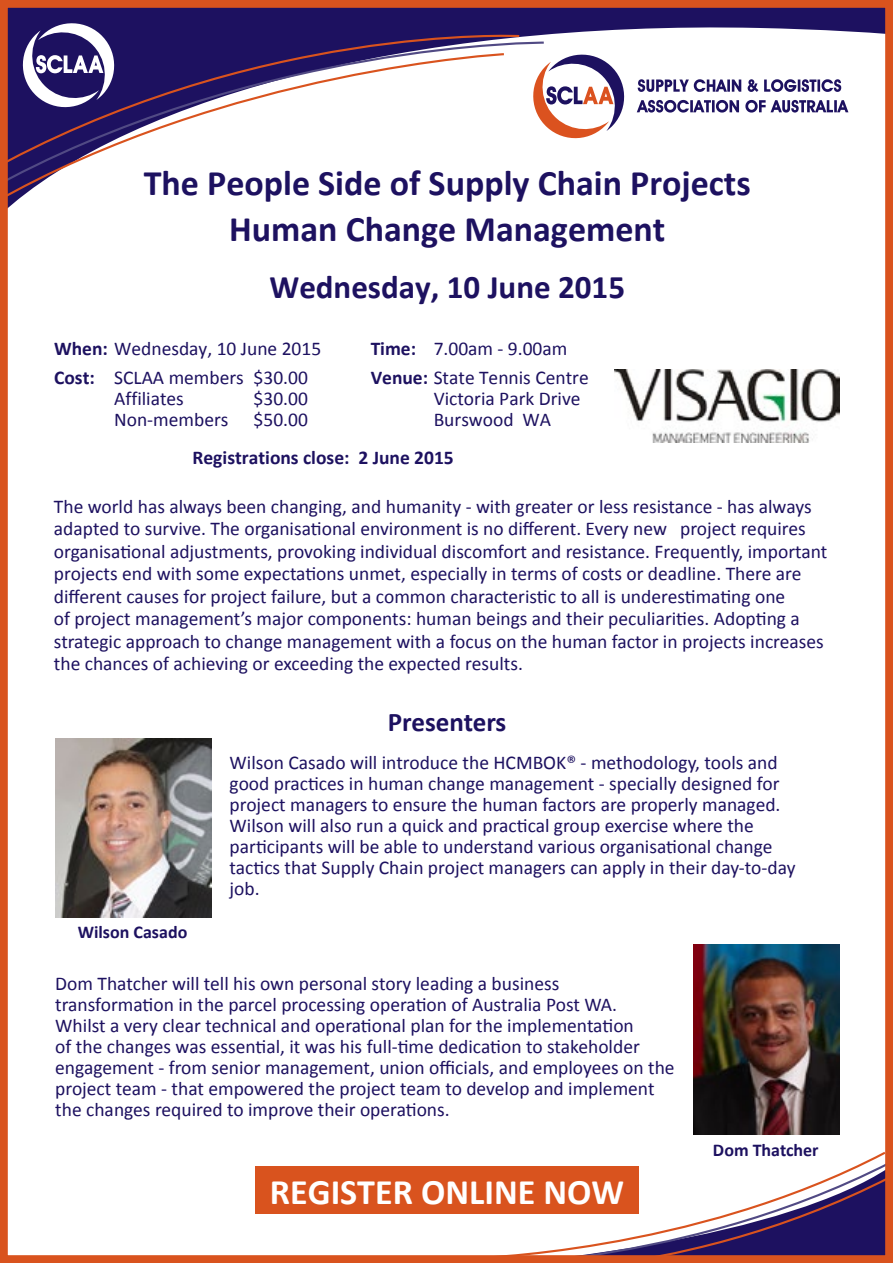
<style>
.page{position:relative;width:893px;height:1263px;background:#fff}
.page>*{position:absolute;margin:0;border:0;box-sizing:border-box;transform-origin:0 0}
.t1{font:700 36px/46.2px "Calibri";color:#1d1160;text-align:center}
.t2{font:700 36px "Calibri";color:#fff}
.t3{font:700 33px "Calibri";color:#1d1160}
.t4{font:700 27px "Calibri";color:#1d1160}
.t5{font:19.5px/21px "Calibri";color:#1d1160}
.t6{font:700 19.5px "Calibri";color:#1d1160}
.t7{font:700 18px "Calibri";color:#1d1160}
.s1{font-weight:700}
</style>
<div class="page">
<svg style="left:9px;top:9px;width:875px;height:130px"></svg>
<svg style="left:9px;top:40px;width:537px;height:155px"></svg>
<svg style="left:9px;top:24px;width:512px;height:154px"></svg>
<svg style="left:18px;top:18px;width:101px;height:94px"></svg>
<svg style="left:519px;top:1173px;width:365px;height:81px"></svg>
<div style="left:255px;top:1166px;width:384px;height:48px;background:#d9531e"></div>
<svg style="left:533px;top:55px;width:96px;height:83px"></svg>
<svg style="left:638px;top:79px;width:103px;height:13px"></svg>
<svg style="left:748px;top:79px;width:10px;height:13px"></svg>
<svg style="left:764px;top:79px;width:77px;height:13px"></svg>
<svg style="left:637px;top:100px;width:102px;height:13px"></svg>
<svg style="left:745px;top:100px;width:103px;height:13px"></svg>
<img style="left:693px;top:944px;width:147px;height:190px">
<img style="left:55px;top:738px;width:156px;height:179px">
<img style="left:614px;top:369px;width:225px;height:73px">
<div style="left:0;top:0;width:893px;height:1263px;border:8px solid #d9531e"></div>
<h1 class="t1" style="left:144px;top:160px;width:608px">The People Side of Supply Chain Projects<br>Human Change Management</h1>
<h2 class="t3" style="left:269px;top:266px;width:357px">Wednesday, 10 June 2015</h2>
<p class="t5" style="left:54px;top:338px;width:269px"><span class="s1">When:</span> Wednesday, 10 June 2015</p>
<p class="t5" style="left:371px;top:338px;width:198px"><span class="s1">Time:</span> 7.00am - 9.00am</p>
<p class="t5" style="left:54px;top:367px;width:255px"><span class="s1">Cost:</span> SCLAA members $30.00</p>
<p class="t5" style="left:371px;top:367px;width:220px"><span class="s1">Venue:</span> State Tennis Centre</p>
<p class="t5" style="left:114px;top:388px;width:71px">Affiliates</p>
<p class="t5" style="left:254px;top:388px;width:56px">$30.00</p>
<p class="t5" style="left:434px;top:388px;width:148px">Victoria Park Drive</p>
<p class="t5" style="left:114px;top:409px;width:116px">Non-members</p>
<p class="t5" style="left:254px;top:409px;width:56px">$50.00</p>
<p class="t5" style="left:434px;top:409px;width:119px">Burswood WA</p>
<p class="t6" style="left:192px;top:445px;width:263px">Registrations close: 2 June 2015</p>
<p class="t5" style="left:54px;top:495px;width:775px;line-height:22.5px">The world has always been changing, and humanity - with greater or less resistance - has always adapted to survive. The organisational environment is no different. Every new project requires organisational adjustments, provoking individual discomfort and resistance. Frequently, important projects end with some expectations unmet, especially in terms of costs or deadline. There are different causes for project failure, but a common characteristic to all is underestimating one<br>of project management’s major components: human beings and their peculiarities. Adopting a strategic approach to change management with a focus on the human factor in projects increases the chances of achieving or exceeding the expected results.</p>
<h3 class="t4" style="left:388px;top:705px;width:120px">Presenters</h3>
<p class="t7" style="left:78px;top:921px;width:111px">Wilson Casado</p>
<p class="t5" style="left:230px;top:752px;width:567px">Wilson Casado will introduce the HCMBOK® - methodology, tools and good practices in human change management - specially designed for project managers to ensure the human factors are properly managed.<br>Wilson will also run a quick and practical group exercise where the participants will be able to understand various organisational change tactics that Supply Chain project managers can apply in their day-to-day job.</p>
<p class="t5" style="left:55px;top:972px;width:621px">Dom Thatcher will tell his own personal story leading a business transformation in the parcel processing operation of Australia Post WA.<br>Whilst a very clear technical and operational plan for the implementation<br>of the changes was essential, it was his full-time dedication to stakeholder engagement - from senior management, union officials, and employees on the project team - that empowered the project team to develop and implement the changes required to improve their operations.</p>
<h1 class="t2" style="left:270px;top:1169px;width:356px">REGISTER ONLINE NOW</h1>
<p class="t7" style="left:713px;top:1138px;width:107px">Dom Thatcher</p>
</div>
